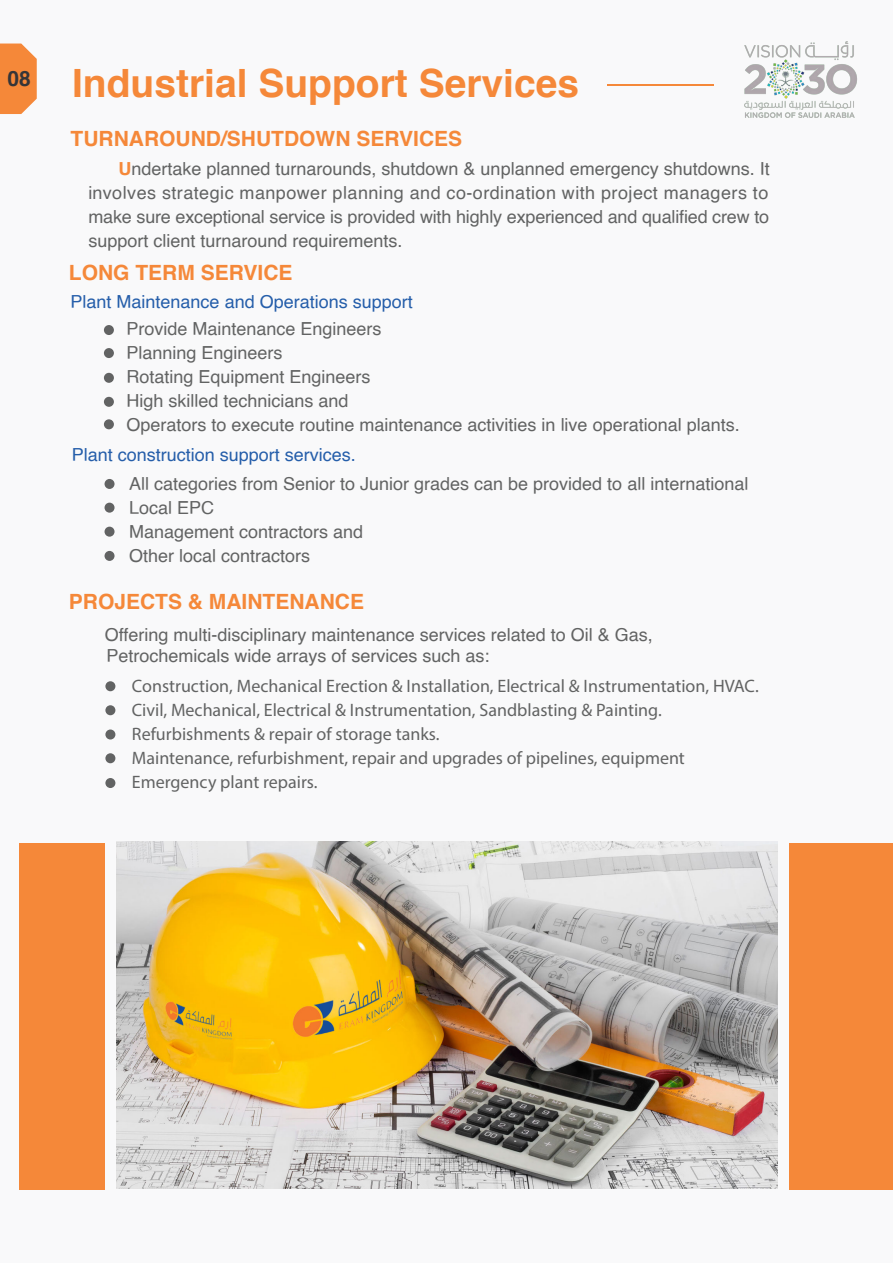
<style>
.page{position:relative;width:893px;height:1263px;background:#f9f9fa}
.page>*{position:absolute;margin:0;border:0;box-sizing:border-box;transform-origin:0 0}
.t1{font:700 39px "Helvetica";color:#f58839}
.t2{font:700 21px "Helvetica";color:#f58839}
.t3{font:18px/24px "Helvetica";color:#626363}
.t4{font:18px/24px "Myriad Pro";color:#626363}
.t5{font:18px "Helvetica";color:#255eaa}
.s1{font-weight:700;color:#f58839}
</style>
<div class="page">
<hr style="left:607px;top:84px;width:106px;height:2px;background:#f58839">
<svg style="left:0;top:44px;width:37px;height:70px;background:#f5924b"></svg>
<img style="left:744px;top:42px;width:113px;height:75px">
<div style="left:104px;top:325px;width:10px;height:10px;background:#626363;border-radius:50%"></div>
<div style="left:105px;top:503px;width:10px;height:10px;background:#626363;border-radius:50%"></div>
<div style="left:105px;top:479px;width:10px;height:10px;background:#626363;border-radius:50%"></div>
<div style="left:105px;top:527px;width:10px;height:10px;background:#626363;border-radius:50%"></div>
<div style="left:105px;top:551px;width:10px;height:10px;background:#626363;border-radius:50%"></div>
<div style="left:104px;top:348px;width:10px;height:10px;background:#626363;border-radius:50%"></div>
<div style="left:104px;top:373px;width:10px;height:10px;background:#626363;border-radius:50%"></div>
<div style="left:104px;top:397px;width:10px;height:10px;background:#626363;border-radius:50%"></div>
<div style="left:104px;top:419px;width:10px;height:10px;background:#626363;border-radius:50%"></div>
<div style="left:19px;top:843px;width:86px;height:347px;background:#f58839"></div>
<div style="left:789px;top:843px;width:104px;height:347px;background:#f58839"></div>
<div style="left:105px;top:681px;width:10px;height:10px;background:#626363;border-radius:50%"></div>
<div style="left:105px;top:705px;width:10px;height:10px;background:#626363;border-radius:50%"></div>
<div style="left:105px;top:729px;width:10px;height:10px;background:#626363;border-radius:50%"></div>
<div style="left:105px;top:753px;width:10px;height:10px;background:#626363;border-radius:50%"></div>
<div style="left:105px;top:778px;width:10px;height:10px;background:#626363;border-radius:50%"></div>
<img style="left:116px;top:842px;width:661px;height:346px">
<h1 class="t1" style="left:7px;top:52px;width:573px"><sup>08</sup> Industrial Support Services</h1>
<p class="t2" style="left:71px;top:122px;width:393px">TURNAROUND/SHUTDOWN SERVICES</p>
<p class="t3" style="left:88px;top:157px;width:683px;text-align:justify;text-indent:30px"><span class="s1">U</span>ndertake planned turnarounds, shutdown &amp; unplanned emergency shutdowns. It involves strategic manpower planning and co-ordination with project managers to make sure exceptional service is provided with highly experienced and qualified crew to support client turnaround requirements.</p>
<p class="t2" style="left:69px;top:256px;width:225px">LONG TERM SERVICE</p>
<p class="t5" style="left:71px;top:288px;width:344px">Plant Maintenance and Operations support</p>
<p class="t3" style="left:126px;top:317px;width:615px">Provide Maintenance Engineers<br>Planning Engineers<br>Rotating Equipment Engineers<br>High skilled technicians and<br>Operators to execute routine maintenance activities in live operational plants.</p>
<p class="t5" style="left:72px;top:441px;width:286px">Plant construction support services.</p>
<p class="t3" style="left:129px;top:472px;width:621px">All categories from Senior to Junior grades can be provided to all international Local EPC<br>Management contractors and<br>Other local contractors</p>
<p class="t2" style="left:69px;top:585px;width:297px">PROJECTS &amp; MAINTENANCE</p>
<p class="t3" style="left:105px;top:624px;width:549px">Offering multi-disciplinary maintenance services related to Oil &amp; Gas,</p>
<p class="t4" style="left:132px;top:674px;width:628px">Construction, Mechanical Erection &amp; Installation, Electrical &amp; Instrumentation, HVAC.<br>Civil, Mechanical, Electrical &amp; Instrumentation, Sandblasting &amp; Painting.<br>Refurbishments &amp; repair of storage tanks.<br>Maintenance, refurbishment, repair and upgrades of pipelines, equipment Emergency plant repairs.</p>
<p class="t3" style="left:106px;top:644px;width:385px">Petrochemicals wide arrays of services such as:</p>
</div>
